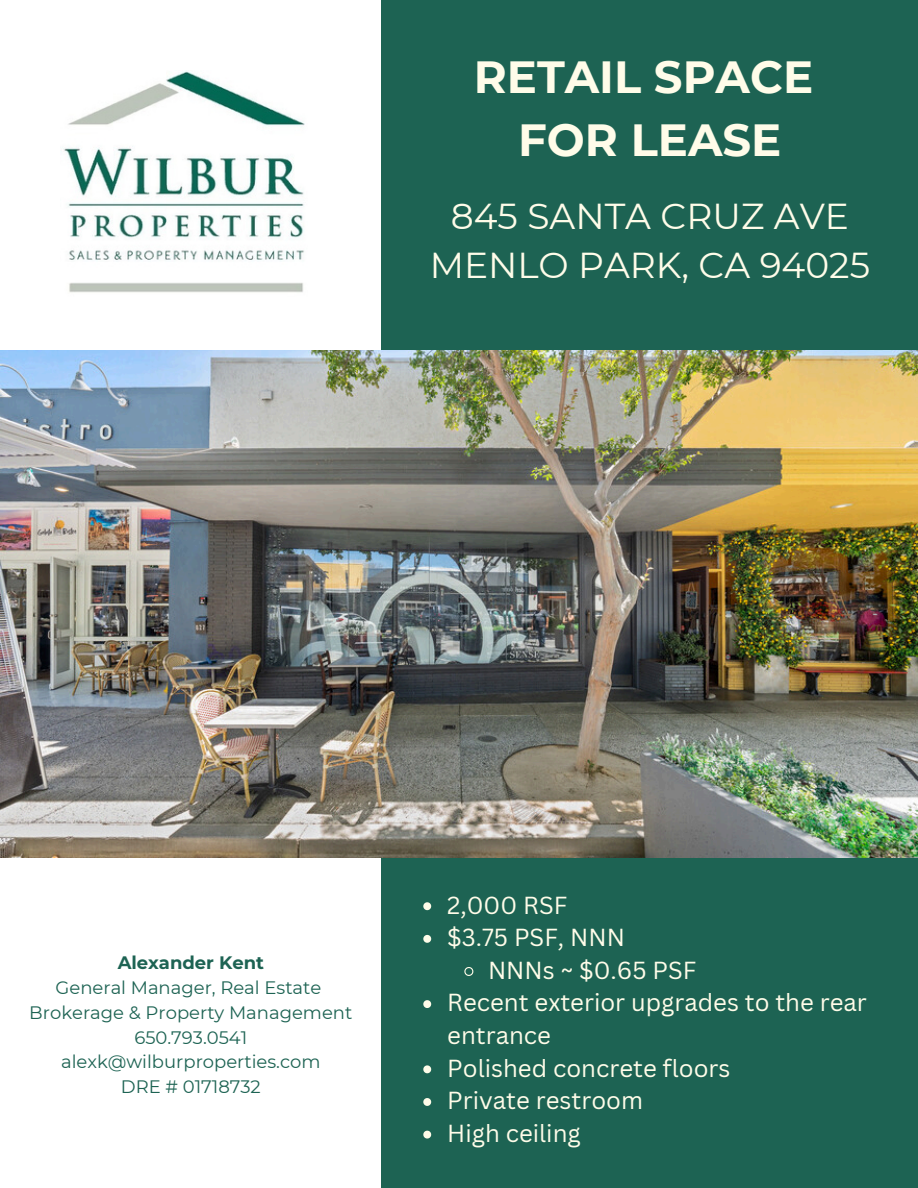
<style>
.page{position:relative;width:918px;height:1188px;background:#fff}
.page>*{position:absolute;margin:0;border:0;box-sizing:border-box;transform-origin:0 0}
.t1{font:700 45px/63px "Montserrat";color:#fffce9;text-align:center}
.t2{font:36px/49.5px "Montserrat";color:#fffce9;text-align:center}
.t3{font:24px/32.7px "Canva Sans";color:#fffce9}
.t4{font:18px "Montserrat";color:#1d6353}
.t5{font:700 18px "Montserrat";color:#1d6353}
</style>
<div class="page">
<img style="left:63px;top:71px;width:242px;height:222px">
<div style="left:382px;top:0;width:536px;height:1188px;background:#1d6353"></div>
<img style="left:0;top:351px;width:917px;height:507px">
<svg style="left:423px;top:902px;width:8px;height:8px"></svg>
<svg style="left:423px;top:935px;width:8px;height:8px"></svg>
<svg style="left:464px;top:967px;width:10px;height:9px"></svg>
<svg style="left:423px;top:1000px;width:8px;height:8px"></svg>
<svg style="left:423px;top:1065px;width:8px;height:8px"></svg>
<svg style="left:423px;top:1098px;width:8px;height:8px"></svg>
<svg style="left:423px;top:1131px;width:8px;height:8px"></svg>
<p class="t1" style="left:474px;top:46px;width:341px">RETAIL SPACE<br>FOR LEASE</p>
<p class="t2" style="left:430px;top:191px;width:442px">845 SANTA CRUZ AVE<br>MENLO PARK, CA 94025</p>
<p class="t5" style="left:118px;top:952px;width:148px">Alexander Kent</p>
<p class="t4" style="left:56px;top:977px;width:267px">General Manager, Real Estate</p>
<p class="t4" style="left:29px;top:1002px;width:325px">Brokerage &amp; Property Management</p>
<p class="t4" style="left:134px;top:1026px;width:114px">650.793.0541</p>
<p class="t4" style="left:61px;top:1051px;width:261px">alexk@wilburproperties.com</p>
<p class="t4" style="left:121px;top:1076px;width:141px">DRE # 01718732</p>
<p class="t3" style="left:447px;top:888px;width:122px">2,000 RSF</p>
<p class="t3" style="left:447px;top:921px;width:179px">$3.75 PSF, NNN</p>
<p class="t3" style="left:488px;top:953px;width:210px">NNNs ~ $0.65 PSF</p>
<p class="t3" style="left:447px;top:986px;width:421px">Recent exterior upgrades to the rear entrance</p>
<p class="t3" style="left:447px;top:1051px;width:285px">Polished concrete floors</p>
<p class="t3" style="left:447px;top:1084px;width:197px">Private restroom</p>
<p class="t3" style="left:447px;top:1116px;width:135px">High ceiling</p>
</div>
